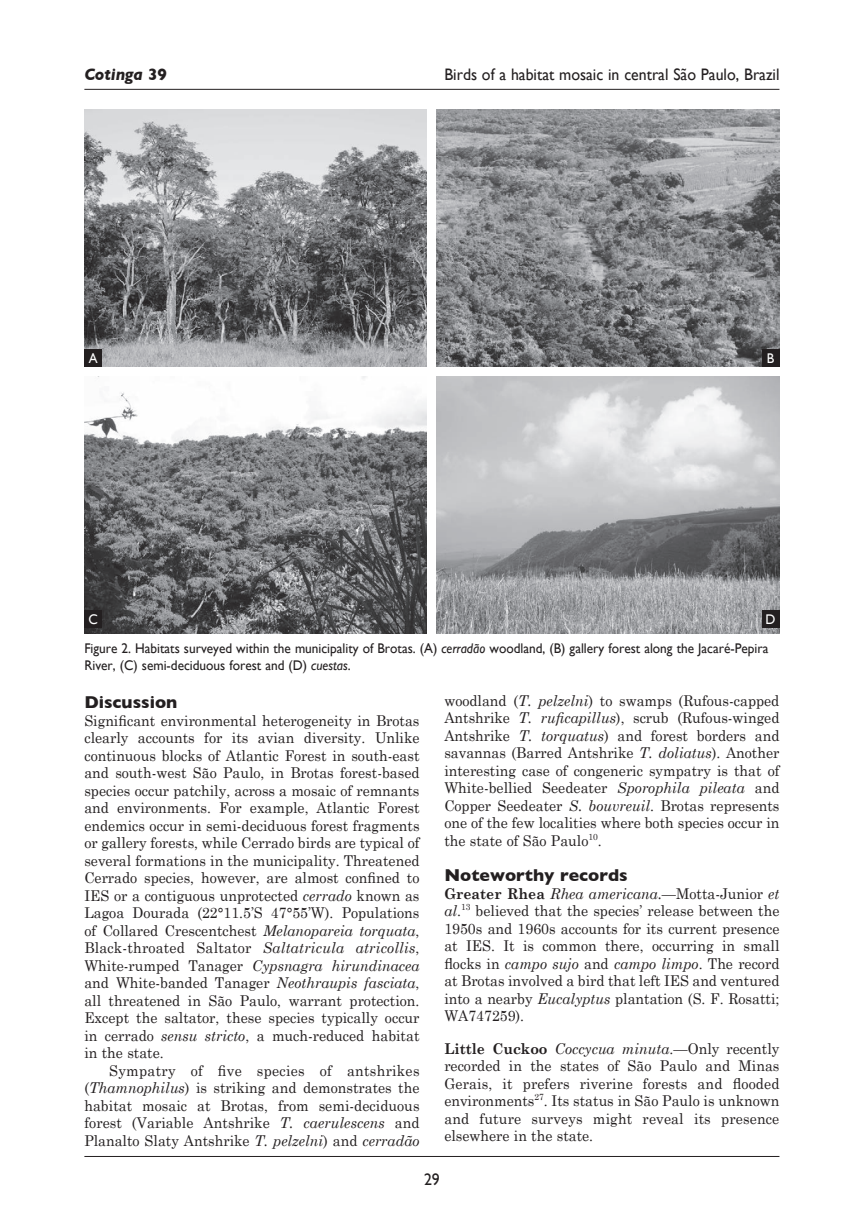
<style>
.page{position:relative;width:844px;height:1221px;background:#fff}
.page>*{position:absolute;margin:0;border:0;box-sizing:border-box;transform-origin:0 0}
.t1{font:700 17.5px "Gill Sans";color:#231f20}
.t2{font:16.62px "Gill Sans";color:#231f20;scale:.95 1}
.t3{font:italic 700 16.62px "Gill Sans";color:#231f20;scale:.95 1}
.t4{font:14.88px/17.5px "Century Schoolbook";color:#231f20;text-align:justify;scale:.95 1}
.t5{font:14px/17.5px "Gill Sans";color:#231f20;scale:.95 1}
.t6{font:14px "Gill Sans";color:#fff;scale:.95 1}
.s1{font-style:normal}
.s2{font-style:italic}
.s3{font-weight:700}
</style>
<div class="page">
<hr style="left:84px;top:1155px;width:695px;height:1px;background:#231f20">
<hr style="left:84px;top:89px;width:695px;height:1px;background:#231f20">
<img style="left:84px;top:109px;width:343px;height:257px">
<img style="left:437px;top:109px;width:342px;height:257px">
<img style="left:84px;top:376px;width:343px;height:257px">
<img style="left:437px;top:376px;width:342px;height:257px">
<div style="left:84px;top:349px;width:18px;height:17px;background:#231f20"></div>
<div style="left:761px;top:349px;width:18px;height:17px;background:#231f20"></div>
<div style="left:84px;top:610px;width:18px;height:18px;background:#231f20"></div>
<div style="left:761px;top:610px;width:18px;height:18px;background:#231f20"></div>
<p class="t3" style="left:84px;top:64px;width:88px">Cotinga <span class="s1">39</span></p>
<p class="t2" style="left:444px;top:64px;width:354px">Birds of a habitat mosaic in central São Paulo, Brazil</p>
<p class="t6" style="left:89px;top:349px;width:11px">A</p>
<p class="t6" style="left:766px;top:349px;width:9px">B</p>
<p class="t6" style="left:88px;top:611px;width:11px">C</p>
<p class="t6" style="left:765px;top:611px;width:12px">D</p>
<p class="t5" style="left:84px;top:639px;width:721px">Figure 2. Habitats surveyed within the municipality of Brotas. (A) <span class="s2">cerradão</span> woodland, (B) gallery forest along the Jacaré-Pepira<br>River, (C) semi-deciduous forest and (D) <span class="s2">cuestas</span>.</p>
<p class="t1" style="left:84px;top:688px;width:94px">Discussion</p>
<p class="t4" style="left:84px;top:711px;width:354px">Significant environmental heterogeneity in Brotas clearly accounts for its avian diversity. Unlike continuous blocks of Atlantic Forest in south-east and south-west São Paulo, in Brotas forest-based species occur patchily, across a mosaic of remnants and environments. For example, Atlantic Forest endemics occur in semi-deciduous forest fragments or gallery forests, while Cerrado birds are typical of several formations in the municipality. Threatened Cerrado species, however, are almost confined to IES or a contiguous unprotected <span class="s2">cerrado</span> known as Lagoa Dourada (22°11.5’S 47°55’W). Populations of Collared Crescentchest <span class="s2">Melanopareia torquata</span>, Black-throated Saltator <span class="s2">Saltatricula atricollis</span>, White-rumped Tanager <span class="s2">Cypsnagra hirundinacea </span>and White-banded Tanager <span class="s2">Neothraupis fasciata</span>, all threatened in São Paulo, warrant protection.<br>Except the saltator, these species typically occur in cerrado <span class="s2">sensu stricto</span>, a much-reduced habitat in the state.</p>
<p class="t4" style="left:84px;top:1061px;width:354px;text-indent:25px">Sympatry of five species of antshrikes (<span class="s2">Thamnophilus</span>) is striking and demonstrates the habitat mosaic at Brotas, from semi-deciduous forest (Variable Antshrike <span class="s2">T. caerulescens</span> and Planalto Slaty Antshrike <span class="s2">T. pelzelni</span>) and <span class="s2">cerradão</span></p>
<p class="t4" style="left:444px;top:691px;width:354px">woodland (<span class="s2">T. pelzelni</span>) to swamps (Rufous-capped Antshrike <span class="s2">T. ruficapillus</span>), scrub (Rufous-winged Antshrike <span class="s2">T. torquatus</span>) and forest borders and savannas (Barred Antshrike <span class="s2">T. doliatus</span>). Another interesting case of congeneric sympatry is that of White-bellied Seedeater <span class="s2">Sporophila pileata</span> and Copper Seedeater <span class="s2">S. bouvreuil</span>. Brotas represents one of the few localities where both species occur in the state of São Paulo<sup>10</sup>.</p>
<p class="t1" style="left:444px;top:861px;width:185px">Noteworthy records</p>
<p class="t4" style="left:444px;top:884px;width:354px"><span class="s3">Greater Rhea</span> <span class="s2">Rhea americana.</span>—Motta-Junior <span class="s2">et al</span>.<sup>13</sup> believed that the species’ release between the 1950s and 1960s accounts for its current presence at IES. It is common there, occurring in small flocks in <span class="s2">campo sujo</span> and <span class="s2">campo limpo</span>. The record at Brotas involved a bird that left IES and ventured into a nearby <span class="s2">Eucalyptus</span> plantation (S. F. Rosatti; WA747259).</p>
<p class="t4" style="left:444px;top:1039px;width:354px"><span class="s3">Little Cuckoo</span> <span class="s2">Coccycua minuta</span>.—Only recently recorded in the states of São Paulo and Minas Gerais, it prefers riverine forests and flooded environments<sup>27</sup>. Its status in São Paulo is unknown and future surveys might reveal its presence elsewhere in the state.</p>
<p class="t2" style="left:424px;top:1169px;width:18px">29</p>
</div>
